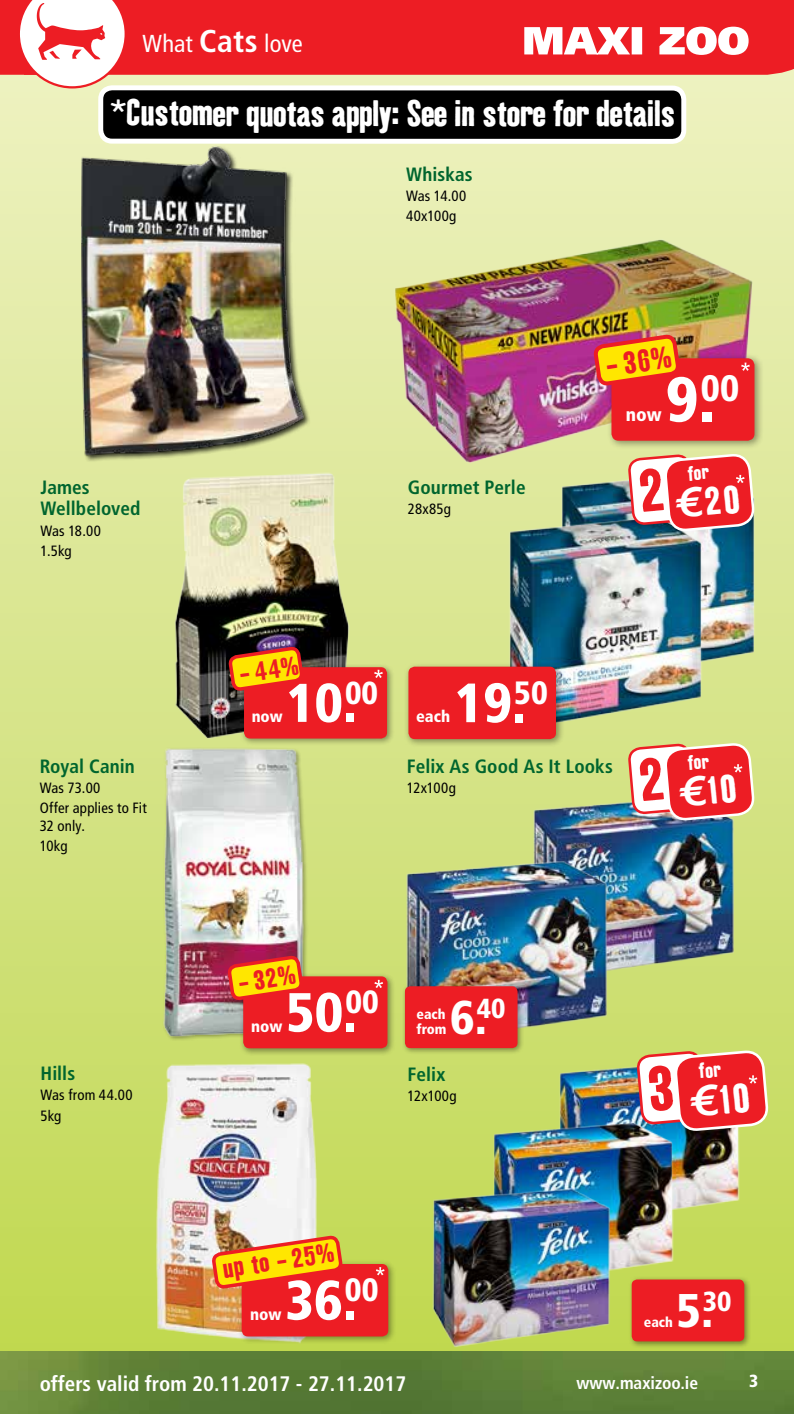
<style>
.page{position:relative;width:794px;height:1414px;background:#fff}
.page>*{position:absolute;margin:0;border:0;box-sizing:border-box;transform-origin:0 0}
.t1{font:900 condensed 63px "Frutiger LT Pro";color:#fff}
.t2{font:900 condensed 55.3px "Frutiger LT Pro";color:#fff}
.t3{font:900 condensed 54.95px "Frutiger LT Pro";color:#fff}
.t4{font:900 condensed 54.43px "Frutiger LT Pro";color:#fff}
.t5{font:900 condensed 47.25px "Frutiger LT Pro";color:#fff}
.t6{font:43.93px "Fressnapf Kipp Pro No One";color:#fff}
.t7{font:42.18px "Fressnapf Kipp Pro No One";color:#fff}
.t8{font:39.73px "Fressnapf Kipp Pro No One";letter-spacing:-.01em;color:#fff}
.t9{font:33.25px "Fressnapf Kipp Pro No One";color:#ed1d24}
.t10{font:29.22px "Fressnapf Kipp Pro No One";color:#ed1d24}
.t11{font:29.05px "Fressnapf Kipp Pro No One";color:#ed1d24}
.t12{font:28.7px "Fressnapf Kipp Pro No One";color:#ed1d24}
.t13{font:condensed 24.5px "Frutiger LT Pro";color:#fff}
.t14{font:700 condensed 21px "Frutiger LT Pro";color:#fff}
.t15{font:700 condensed 19.25px/21.9px "Frutiger LT Pro";letter-spacing:.005em;color:#00652e}
.t16{font:900 condensed 18.72px "Frutiger LT Pro";color:#fff}
.t17{font:700 condensed 17.5px "Frutiger LT Pro";color:#fff}
.t18{font:900 condensed 17.5px "Frutiger LT Pro";color:#fff}
.t19{font:900 condensed 16.45px "Frutiger LT Pro";color:#fff}
.t20{font:900 condensed 16.28px "Frutiger LT Pro";color:#fff}
.t21{font:900 condensed 16.1px "Frutiger LT Pro";color:#fff}
.t22{font:condensed 14.88px/20.3px "Frutiger LT Pro";letter-spacing:.01em;color:#000}
.t23{font:900 condensed 14px "Frutiger LT Pro";color:#fff}
.s1{font-weight:700;font-size:31.5px}
.s2{font-size:27.47px}
</style>
<div class="page">
<div style="left:0;top:0;width:794px;height:1414px;background:linear-gradient(to bottom,#f0f3c8,#bed74c)"></div>
<img style="left:0;top:1352px;width:794px;height:62px">
<div style="left:171px;top:0;width:623px;height:75px;background:#ed1d24"></div>
<svg style="left:524px;top:27px;width:224px;height:28px"></svg>
<img style="left:555px;top:1057px;width:187px;height:179px">
<img style="left:489px;top:1110px;width:187px;height:187px">
<img style="left:427px;top:1184px;width:187px;height:167px">
<img style="left:161px;top:755px;width:148px;height:285px">
<div style="left:239px;top:972px;width:156px;height:84px;background:#000;opacity:.4"></div>
<div style="left:243px;top:976px;width:144px;height:72px;background:#ed1d24;border-radius:6px"></div>
<img style="left:229px;top:917px;width:73px;height:122px">
<img style="left:149px;top:517px;width:222px;height:238px">
<div style="left:240px;top:663px;width:155px;height:83px;background:#000;opacity:.4"></div>
<div style="left:244px;top:667px;width:143px;height:71px;background:#ed1d24;border-radius:6px"></div>
<svg style="left:229px;top:648px;width:73px;height:42px;background:#e2960d"></svg>
<img style="left:386px;top:163px;width:375px;height:375px">
<div style="left:606px;top:354px;width:158px;height:96px;background:#000;opacity:.4"></div>
<div style="left:628px;top:1276px;width:123px;height:72px;background:#000;opacity:.4"></div>
<div style="left:631px;top:1279px;width:113px;height:62px;background:#ed1d24;border-radius:5px"></div>
<img style="left:138px;top:1057px;width:192px;height:290px">
<div style="left:237px;top:1259px;width:160px;height:86px;background:#000;opacity:.4"></div>
<div style="left:242px;top:1264px;width:146px;height:72px;background:#ed1d24;border-radius:6px"></div>
<svg style="left:213px;top:1236px;width:128px;height:52px"></svg>
<img style="left:470px;top:773px;width:317px;height:221px">
<img style="left:343px;top:836px;width:316px;height:221px">
<div style="left:401px;top:982px;width:123px;height:73px;background:#000;opacity:.4"></div>
<div style="left:405px;top:986px;width:112px;height:62px;background:#ed1d24;border-radius:5px"></div>
<img style="left:0;top:88px;width:385px;height:429px">
<img style="left:40px;top:88px;width:345px;height:428px">
<svg style="left:374px;top:670px;width:9px;height:8px"></svg>
<svg style="left:374px;top:980px;width:9px;height:8px"></svg>
<svg style="left:376px;top:1267px;width:8px;height:8px"></svg>
<svg style="left:0;top:0;width:171px;height:88px"></svg>
<img style="left:553px;top:471px;width:210px;height:211px">
<img style="left:500px;top:516px;width:210px;height:210px">
<div style="left:404px;top:662px;width:160px;height:86px;background:#000;opacity:.4"></div>
<div style="left:408px;top:667px;width:148px;height:72px;background:#ed1d24;border-radius:6px"></div>
<div style="left:101px;top:88px;width:583px;height:53px;background:#000;border-radius:11px"></div>
<div style="left:98px;top:85px;width:588px;height:59px;border:5px solid #fff;border-radius:11px"></div>
<img style="left:637px;top:1004px;width:131px;height:169px">
<img style="left:628px;top:702px;width:126px;height:159px">
<img style="left:595px;top:290px;width:159px;height:282px">
<h3 class="t13" style="left:142px;top:29px;width:162px">What <span class="s1">Cats</span> love</h3>
<h3 class="t8" style="left:110px;top:91px;width:566px">*Customer quotas apply: See in store for details</h3>
<p class="t15" style="left:41px;top:476px;width:101px">James<br>Wellbeloved</p>
<p class="t22" style="left:41px;top:520px;width:62px">Was 18.00<br>1.5kg</p>
<p class="t15" style="left:40px;top:755px;width:97px">Royal Canin</p>
<p class="t22" style="left:40px;top:778px;width:109px">Was 73.00<br>Offer applies to Fit</p>
<p class="t22" style="left:40px;top:816px;width:47px">32 only.<br>10kg</p>
<p class="t15" style="left:41px;top:1062px;width:36px">Hills</p>
<p class="t22" style="left:41px;top:1085px;width:94px">Was from 44.00<br>5kg</p>
<p class="t15" style="left:406px;top:163px;width:68px">Whiskas</p>
<p class="t22" style="left:406px;top:186px;width:62px">Was 14.00<br>40x100g</p>
<p class="t15" style="left:408px;top:476px;width:119px">Gourmet Perle</p>
<p class="t22" style="left:408px;top:499px;width:44px">28x85g</p>
<h3 class="t9" style="left:603px;top:348px;width:68px;rotate:-9deg">- 36%</h3>
<h1 class="t1" style="left:665px;top:362px;width:75px">9.<sup>00</sup></h1>
<p class="t16" style="left:625px;top:404px;width:37px">now</p>
<h3 class="t7" style="left:638px;top:484px;width:102px;rotate:-5deg"><sup>2</sup> €20</h3>
<h3 class="t12" style="left:237px;top:658px;width:61px;rotate:-8deg">- 44%</h3>
<h3 class="t4" style="left:286px;top:670px;width:93px">10.<sup>00</sup></h3>
<p class="t21" style="left:252px;top:706px;width:33px">now</p>
<h2 class="t2" style="left:454px;top:670px;width:95px">19.<sup>50</sup></h2>
<p class="t19" style="left:416px;top:706px;width:35px">each</p>
<p class="t15" style="left:407px;top:755px;width:208px">Felix As Good As It Looks</p>
<p class="t22" style="left:407px;top:778px;width:51px">12x100g</p>
<h3 class="t7" style="left:638px;top:773px;width:98px;rotate:-5deg"><sup>2</sup> €10</h3>
<h3 class="t11" style="left:236px;top:967px;width:59px;rotate:-8deg">- 32%</h3>
<h3 class="t3" style="left:286px;top:979px;width:94px">50.<sup>00</sup></h3>
<p class="t20" style="left:251px;top:1016px;width:33px">now</p>
<p class="t23" style="left:416px;top:1005px;width:90px">each <span class="s2">40</span></p>
<h3 class="t5" style="left:450px;top:989px;width:38px">6.</h3>
<p class="t23" style="left:416px;top:1020px;width:32px">from</p>
<p class="t15" style="left:407px;top:1063px;width:39px">Felix</p>
<p class="t22" style="left:407px;top:1086px;width:51px">12x100g</p>
<h3 class="t10" style="left:220px;top:1252px;width:114px;rotate:-8deg">up to - 25%</h3>
<h2 class="t2" style="left:285px;top:1267px;width:95px">36.<sup>00</sup></h2>
<p class="t19" style="left:250px;top:1304px;width:33px">now</p>
<h3 class="t6" style="left:647px;top:1082px;width:102px;rotate:-5deg"><sup>3</sup> €10</h3>
<h3 class="t5" style="left:676px;top:1282px;width:57px">5.<sup>30</sup></h3>
<p class="t23" style="left:644px;top:1313px;width:31px">each</p>
<h3 class="t14" style="left:40px;top:1371px;width:368px">offers valid from 20.11.2017 - 27.11.2017</h3>
<p class="t17" style="left:576px;top:1372px;width:123px">www.maxizoo.ie</p>
<p class="t18" style="left:749px;top:1370px;width:11px">3</p>
</div>
